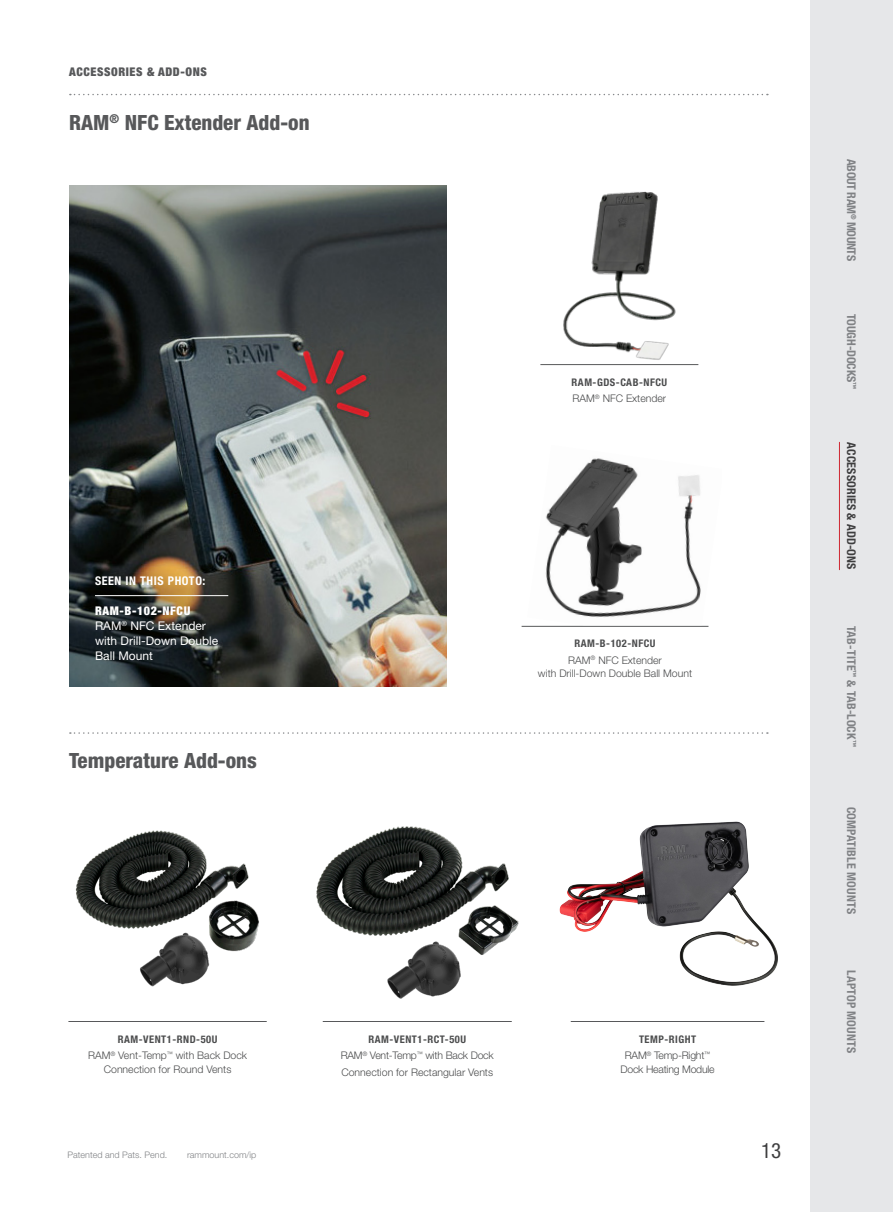
<style>
.page{position:relative;width:893px;height:1212px;background:#fff}
.page>*{position:absolute;margin:0;border:0;box-sizing:border-box;transform-origin:0 0}
.Subtitle_10_points_NO_INDENT_left_87_HEA{font:800 condensed 21px "Helvetica Neue LT Std";color:#57585a}
.t1{font:condensed 21px "Helvetica Neue LT Std";color:#3e3e3f}
.t2{font:700 condensed 12px "Helvetica Neue LT Std";letter-spacing:.015em;color:#808285}
.Picture_Captions_45_Light_white_copy{font:12px/15px "Helvetica Neue LT Std";color:#fff}
.t3{font:700 condensed 12px "Helvetica Neue LT Std";letter-spacing:.015em;color:#3e3e3f}
.t4{font:900 condensed 12px "Helvetica Neue LT Std";letter-spacing:.05em;color:#57585a}
.SEEN_IN_THIS_PHOTO_white{font:700 condensed 12px "Helvetica Neue LT Std";letter-spacing:.05em;color:#fff}
.t5{font:700 condensed 12px "Helvetica Neue LT Std";letter-spacing:-.025em;color:#808285}
.Picture_Caption_WHITE{font:900 condensed 12px "Helvetica Neue LT Std";letter-spacing:.05em;color:#fff}
.t6{font:700 condensed 12px "Helvetica Neue LT Std";letter-spacing:-.005em;color:#808285}
.Part_Numbers_with_Line{font:300 10.5px/13.5px "Helvetica Neue LT Std";color:#4b4c4d;text-align:center}
.Part_Numbers_with_Line-2{font:700 condensed 10.5px "Helvetica Neue LT Std";letter-spacing:.05em;color:#4b4c4d}
.Part_Numbers_with_Line-3{font:300 10.5px/13.5px "Helvetica Neue LT Std";letter-spacing:-.02em;color:#4b4c4d;text-align:center}
.t7{font:300 9px "Helvetica Neue LT Std";color:#808285}
</style>
<div class="page">
<div style="left:810px;top:0;width:83px;height:1212px;background:#e6e7e9"></div>
<img style="left:69px;top:185px;width:377px;height:501px">
<hr style="left:540px;top:364px;width:158px;height:1px;background:#57585a">
<hr style="left:522px;top:626px;width:186px;height:1px;background:#57585a">
<img style="left:563px;top:191px;width:113px;height:169px">
<img style="left:545px;top:458px;width:156px;height:160px">
<hr style="left:68px;top:1021px;width:199px;height:1px;background:#57585a">
<hr style="left:323px;top:1021px;width:189px;height:1px;background:#57585a">
<hr style="left:571px;top:1021px;width:193px;height:1px;background:#57585a">
<img style="left:75px;top:830px;width:184px;height:157px">
<img style="left:316px;top:826px;width:203px;height:173px">
<img style="left:559px;top:821px;width:219px;height:165px">
<svg style="left:70px;top:94px;width:698px;height:1px"></svg>
<svg style="left:70px;top:732px;width:698px;height:2px"></svg>
<hr style="left:95px;top:595px;width:133px;height:1px;background:#fff">
<hr style="left:839px;top:442px;width:1px;height:128px;background:#ce1c27">
<p class="t4" style="left:69px;top:64px;width:139px">ACCESSORIES &amp; ADD-ONS</p>
<p class="Subtitle_10_points_NO_INDENT_left_87_HEA" style="left:69px;top:109px;width:242px">RAM<sup>®</sup> NFC Extender Add-on</p>
<p class="SEEN_IN_THIS_PHOTO_white" style="left:95px;top:574px;width:112px">SEEN IN THIS PHOTO:</p>
<p class="Picture_Caption_WHITE" style="left:95px;top:604px;width:97px">RAM-B-102-NFCU</p>
<p class="Picture_Captions_45_Light_white_copy" style="left:95px;top:618px;width:125px">RAM<sup>®</sup> NFC Extender with Drill-Down Double<br>Ball Mount</p>
<p class="Subtitle_10_points_NO_INDENT_left_87_HEA" style="left:69px;top:748px;width:189px">Temperature Add-ons</p>
<p class="Part_Numbers_with_Line-2" style="left:572px;top:375px;width:97px">RAM-GDS-CAB-NFCU</p>
<p class="Part_Numbers_with_Line" style="left:572px;top:391px;width:95px">RAM<sup>®</sup> NFC Extender</p>
<p class="Part_Numbers_with_Line-2" style="left:574px;top:637px;width:83px">RAM-B-102-NFCU</p>
<p class="Part_Numbers_with_Line" style="left:538px;top:653px;width:156px">RAM<sup>®</sup> NFC Extender<br>with Drill-Down Double Ball Mount</p>
<p class="Part_Numbers_with_Line-2" style="left:118px;top:1032px;width:101px">RAM-VENT1-RND-50U</p>
<p class="Part_Numbers_with_Line" style="left:88px;top:1048px;width:160px">RAM<sup>®</sup> Vent-Temp<sup>™</sup> with Back Dock<br>Connection for Round Vents</p>
<p class="Part_Numbers_with_Line-2" style="left:368px;top:1032px;width:99px">RAM-VENT1-RCT-50U</p>
<p class="Part_Numbers_with_Line" style="left:341px;top:1047px;width:155px;line-height:16.5px;text-align:left">RAM<sup>®</sup> Vent-Temp<sup>™</sup> with Back Dock<br>Connection for Rectangular Vents</p>
<p class="Part_Numbers_with_Line-2" style="left:639px;top:1032px;width:59px">TEMP-RIGHT</p>
<p class="Part_Numbers_with_Line-3" style="left:620px;top:1048px;width:96px">RAM<sup>®</sup> Temp-Right<sup>™<br></sup>Dock Heating Module</p>
<p class="t7" style="left:68px;top:1149px;width:101px">Patented and Pats. Pend.</p>
<p class="t7" style="left:187px;top:1149px;width:71px">rammount.com/ip</p>
<h1 class="t1" style="left:761px;top:1138px;width:22px">13</h1>
<p class="t5" style="left:859px;top:159px;width:104px;rotate:90deg">ABOUT RAM<sup>®</sup> MOUNTS</p>
<p class="t6" style="left:859px;top:314px;width:77px;rotate:90deg">TOUGH-DOCKS<sup>™</sup></p>
<p class="t3" style="left:859px;top:442px;width:129px;rotate:90deg">ACCESSORIES &amp; ADD-ONS</p>
<p class="t2" style="left:859px;top:626px;width:122px;rotate:90deg">TAB-TITE<sup>™</sup> &amp; TAB-LOCK<sup>™</sup></p>
<p class="t2" style="left:859px;top:807px;width:109px;rotate:90deg">COMPATIBLE MOUNTS</p>
<p class="t2" style="left:859px;top:970px;width:84px;rotate:90deg">LAPTOP MOUNTS</p>
</div>
